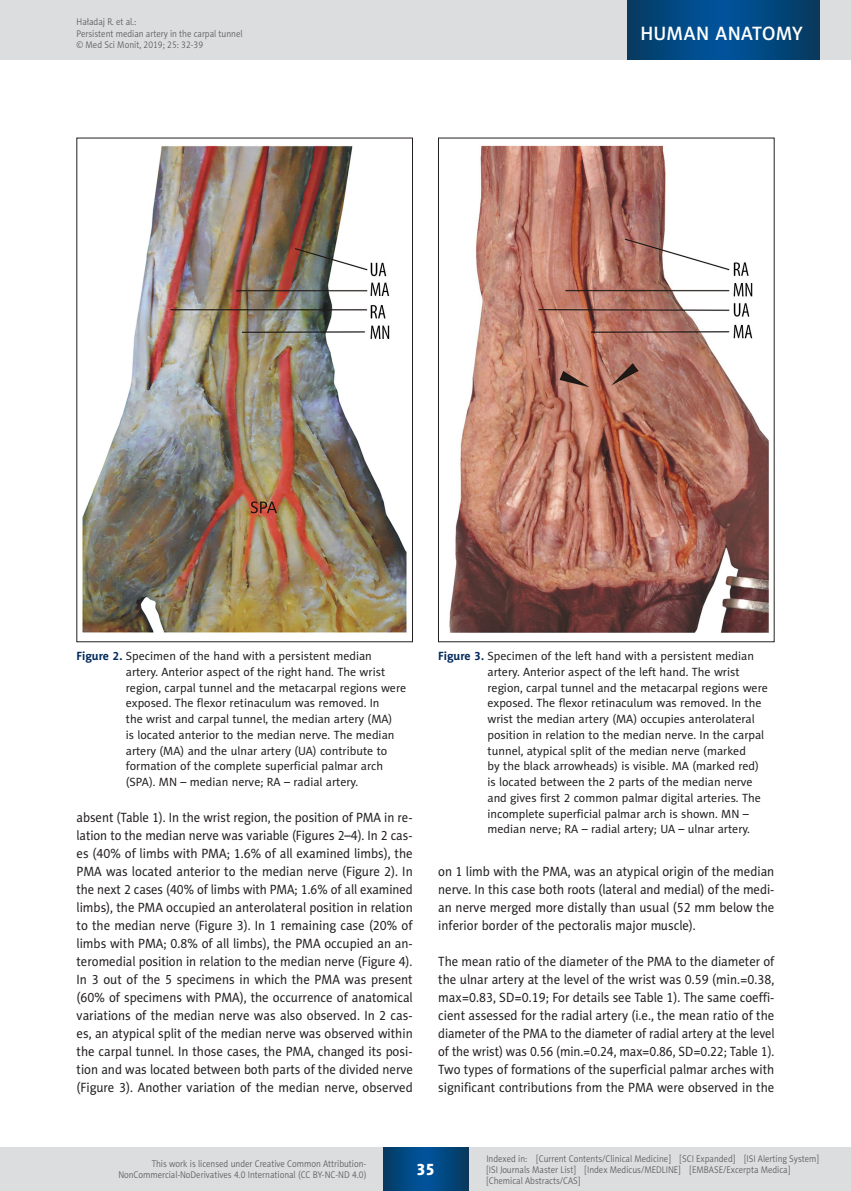
<style>
.page{position:relative;width:851px;height:1191px;background:#fff}
.page>*{position:absolute;margin:0;border:0;box-sizing:border-box;transform-origin:0 0}
.t1{font:19.5px "Naomi Sans EFN Medium";letter-spacing:.01em;color:#fff}
.t2{font:16.5px "Naomi Sans EFN Heavy";color:#fff}
.MSM_Body{font:13.5px/18px "Naomi Sans EFN";color:#231f20;text-align:justify;scale:.94 1}
.MSM_Body-2{font:13.5px/18px "Naomi Sans EFN";color:#231f20;text-align:justify;scale:.95 1}
.MSM_Rycina_tytul{font:12px/15.8px "Naomi Sans EFN";color:#231f20}
.t3{font:9.75px/11.2px "Naomi Sans EFN Light";color:#57585a;scale:.9 1}
.s1{font-weight:700;color:#00295c}
</style>
<div class="page">
<img style="left:82px;top:145px;width:325px;height:488px">
<img style="left:449px;top:145px;width:320px;height:488px">
<div style="left:0;top:1148px;width:850px;height:43px;background:#dcdddf"></div>
<svg style="left:383px;top:1147px;width:85px;height:43px;background:#02477e"></svg>
<div style="left:0;top:0;width:850px;height:60px;background:#dcdddf"></div>
<svg style="left:627px;top:0;width:192px;height:60px;background:#02477e"></svg>
<p class="t3" style="left:77px;top:16px;width:186px">Haładaj R. et al.:<br>Persistent median artery in the carpal tunnel © Med Sci Monit, 2019; 25: 32-39</p>
<h1 class="t1" style="left:640px;top:22px;width:164px">HUMAN ANATOMY</h1>
<p class="MSM_Rycina_tytul" style="left:126px;top:648px;width:282px;text-indent:-49px"><span class="s1">Figure 2.</span> Specimen of the hand with a persistent median artery. Anterior aspect of the right hand. The wrist region, carpal tunnel and the metacarpal regions were exposed. The flexor retinaculum was removed. In<br>the wrist and carpal tunnel, the median artery (MA)<br>is located anterior to the median nerve. The median artery (MA) and the ulnar artery (UA) contribute to formation of the complete superficial palmar arch (SPA). MN – median nerve; RA – radial artery.</p>
<p class="MSM_Rycina_tytul" style="left:487px;top:648px;width:282px;text-indent:-49px"><span class="s1">Figure 3.</span> Specimen of the left hand with a persistent median artery. Anterior aspect of the left hand. The wrist region, carpal tunnel and the metacarpal regions were exposed. The flexor retinaculum was removed. In the wrist the median artery (MA) occupies anterolateral position in relation to the median nerve. In the carpal tunnel, atypical split of the median nerve (marked<br>by the black arrowheads) is visible. MA (marked red) is located between the 2 parts of the median nerve and gives first 2 common palmar digital arteries. The incomplete superficial palmar arch is shown. MN – median nerve; RA – radial artery; UA – ulnar artery.</p>
<p class="MSM_Body" style="left:77px;top:808px;width:359px">absent (Table 1). In the wrist region, the position of PMA in re&shy;lation to the median nerve was variable (Figures 2–4). In 2 cas&shy;es (40% of limbs with PMA; 1.6% of all examined limbs), the PMA was located anterior to the median nerve (Figure 2). In the next 2 cases (40% of limbs with PMA; 1.6% of all examined limbs), the PMA occupied an anterolateral position in relation to the median nerve (Figure 3). In 1 remaining case (20% of limbs with PMA; 0.8% of all limbs), the PMA occupied an an&shy;teromedial position in relation to the median nerve (Figure 4).<br>In 3 out of the 5 specimens in which the PMA was present (60% of specimens with PMA), the occurrence of anatomical variations of the median nerve was also observed. In 2 cas&shy;es, an atypical split of the median nerve was observed within the carpal tunnel. In those cases, the PMA, changed its posi&shy;tion and was located between both parts of the divided nerve (Figure 3). Another variation of the median nerve, observed</p>
<p class="MSM_Body-2" style="left:438px;top:862px;width:355px">on 1 limb with the PMA, was an atypical origin of the median nerve. In this case both roots (lateral and medial) of the medi&shy;an nerve merged more distally than usual (52 mm below the inferior border of the pectoralis major muscle).</p>
<p class="MSM_Body-2" style="left:438px;top:952px;width:355px">The mean ratio of the diameter of the PMA to the diameter of the ulnar artery at the level of the wrist was 0.59 (min.=0.38, max=0.83, SD=0.19; For details see Table 1). The same coeffi&shy;cient assessed for the radial artery (i.e., the mean ratio of the diameter of the PMA to the diameter of radial artery at the level of the wrist) was 0.56 (min.=0.24, max=0.86, SD=0.22; Table 1).<br>Two types of formations of the superficial palmar arches with significant contributions from the PMA were observed in the</p>
<p class="t3" style="left:118px;top:1158px;width:277px;text-align:right">This work is licensed under Creative Common Attribution-<br>NonCommercial-NoDerivatives 4.0 International (CC BY-NC-ND 4.0)</p>
<h2 class="t2" style="left:416px;top:1159px;width:21px">35</h2>
<p class="t3" style="left:486px;top:1152px;width:371px">Indexed in: [Current Contents/Clinical Medicine] [SCI Expanded] [ISI Alerting System] [ISI Journals Master List] [Index Medicus/MEDLINE] [EMBASE/Excerpta Medica] [Chemical Abstracts/CAS]</p>
</div>
